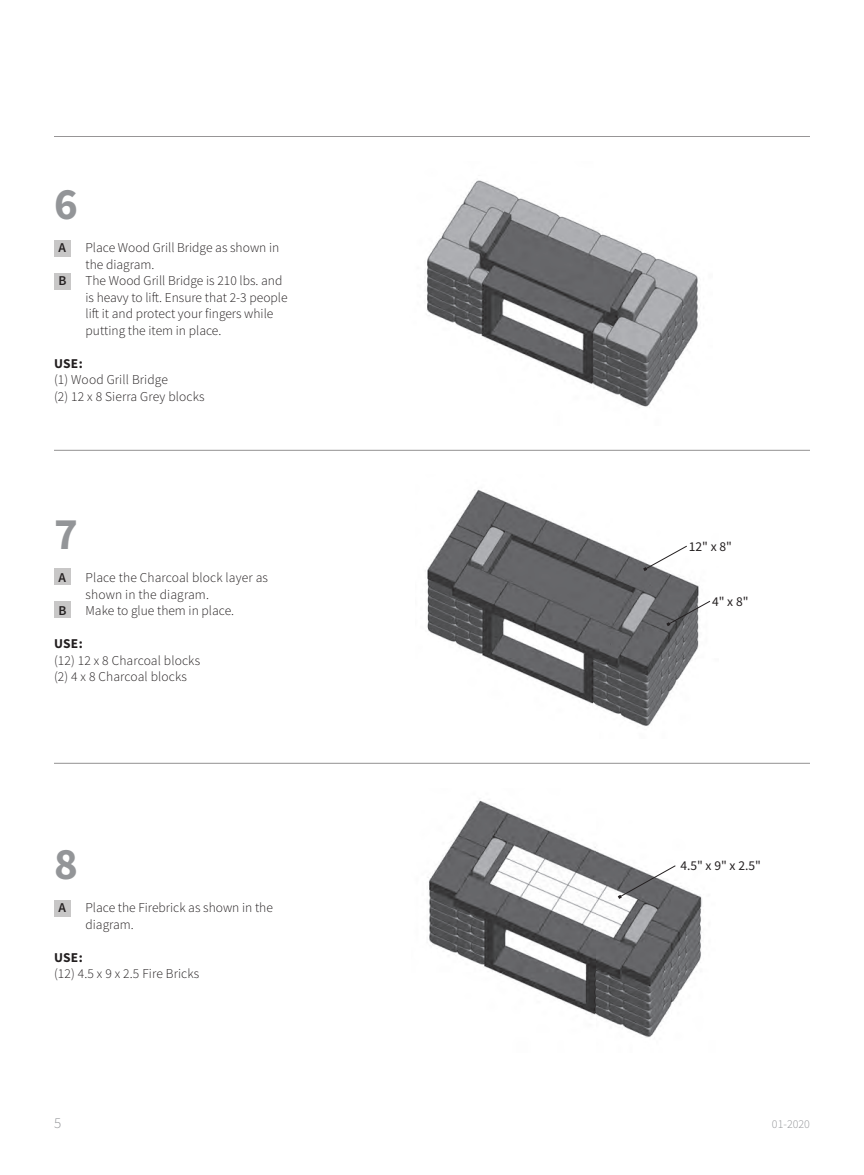
<style>
.page{position:relative;width:864px;height:1175px;background:#fff}
.page>*{position:absolute;margin:0;border:0;box-sizing:border-box;transform-origin:0 0}
.Instructional_Text{font:700 45px "Source Sans Pro";color:#939598}
.t1{font:300 15px "Source Sans Pro";color:#939598}
.Instructional_Text-2{font:300 13.5px/16.5px "Source Sans Pro";color:#231f20}
.t2{font:13.5px "Source Sans Pro";color:#231f20}
.t3{font:600 13.5px "Source Sans Pro";color:#231f20}
.Instructional_Text-3{font:700 13.5px "Source Sans Pro";color:#231f20}
.t4{font:300 12px "Source Sans Pro";color:#939598}
.s1{font-weight:700}
</style>
<div class="page">
<hr style="left:54px;top:136px;width:756px;height:1px;background:#231f20">
<hr style="left:54px;top:450px;width:756px;height:1px;background:#231f20">
<hr style="left:54px;top:763px;width:756px;height:1px;background:#231f20">
<div style="left:54px;top:568px;width:16px;height:17px;background:#c8c7c7"></div>
<div style="left:54px;top:601px;width:16px;height:17px;background:#c8c7c7"></div>
<img style="left:427px;top:489px;width:272px;height:237px">
<svg style="left:666px;top:600px;width:45px;height:26px"></svg>
<svg style="left:643px;top:545px;width:45px;height:26px"></svg>
<div style="left:54px;top:273px;width:16px;height:16px;background:#c8c7c7"></div>
<img style="left:426px;top:180px;width:272px;height:227px">
<div style="left:54px;top:240px;width:16px;height:16px;background:#c8c7c7"></div>
<img style="left:427px;top:800px;width:275px;height:238px">
<div style="left:54px;top:900px;width:16px;height:16px;background:#c8c7c7"></div>
<svg style="left:618px;top:864px;width:58px;height:35px"></svg>
<p class="Instructional_Text" style="left:54px;top:175px;width:25px">6</p>
<p class="t3" style="left:59px;top:239px;width:9px">A</p>
<p class="Instructional_Text-2" style="left:86px;top:239px;width:195px">Place Wood Grill Bridge as shown in the diagram.</p>
<p class="t3" style="left:59px;top:272px;width:10px">B</p>
<p class="Instructional_Text-2" style="left:86px;top:272px;width:204px">The Wood Grill Bridge is 210 lbs. and is heavy to lift. Ensure that 2-3 people lift it and protect your fingers while putting the item in place.</p>
<p class="Instructional_Text-3" style="left:54px;top:354px;width:30px">USE:</p>
<p class="Instructional_Text-2" style="left:54px;top:371px;width:116px">(1) Wood Grill Bridge</p>
<p class="Instructional_Text-2" style="left:54px;top:388px;width:152px">(2) 12 x 8 Sierra Grey blocks</p>
<p class="Instructional_Text" style="left:54px;top:505px;width:25px">7</p>
<p class="t3" style="left:59px;top:569px;width:9px">A</p>
<p class="Instructional_Text-2" style="left:86px;top:569px;width:184px">Place the Charcoal block layer as shown in the diagram.</p>
<p class="t3" style="left:59px;top:602px;width:10px">B</p>
<p class="Instructional_Text-2" style="left:86px;top:602px;width:150px">Make to glue them in place.</p>
<p class="Instructional_Text-2" style="left:54px;top:635px;width:148px"><span class="s1">USE:<br></span>(12) 12 x 8 Charcoal blocks</p>
<p class="Instructional_Text-2" style="left:54px;top:668px;width:134px">(2) 4 x 8 Charcoal blocks</p>
<p class="Instructional_Text" style="left:54px;top:835px;width:25px">8</p>
<p class="t3" style="left:59px;top:899px;width:9px">A</p>
<p class="Instructional_Text-2" style="left:86px;top:899px;width:189px">Place the Firebrick as shown in the diagram.</p>
<p class="Instructional_Text-2" style="left:54px;top:949px;width:147px"><span class="s1">USE:<br></span>(12) 4.5 x 9 x 2.5 Fire Bricks</p>
<p class="t2" style="left:689px;top:538px;width:45px">12" x 8"</p>
<p class="t2" style="left:712px;top:593px;width:38px">4" x 8"</p>
<p class="t2" style="left:680px;top:856px;width:82px">4.5" x 9" x 2.5"</p>
<p class="t1" style="left:54px;top:1113px;width:9px">5</p>
<p class="t4" style="left:772px;top:1116px;width:40px">01-2020</p>
</div>
